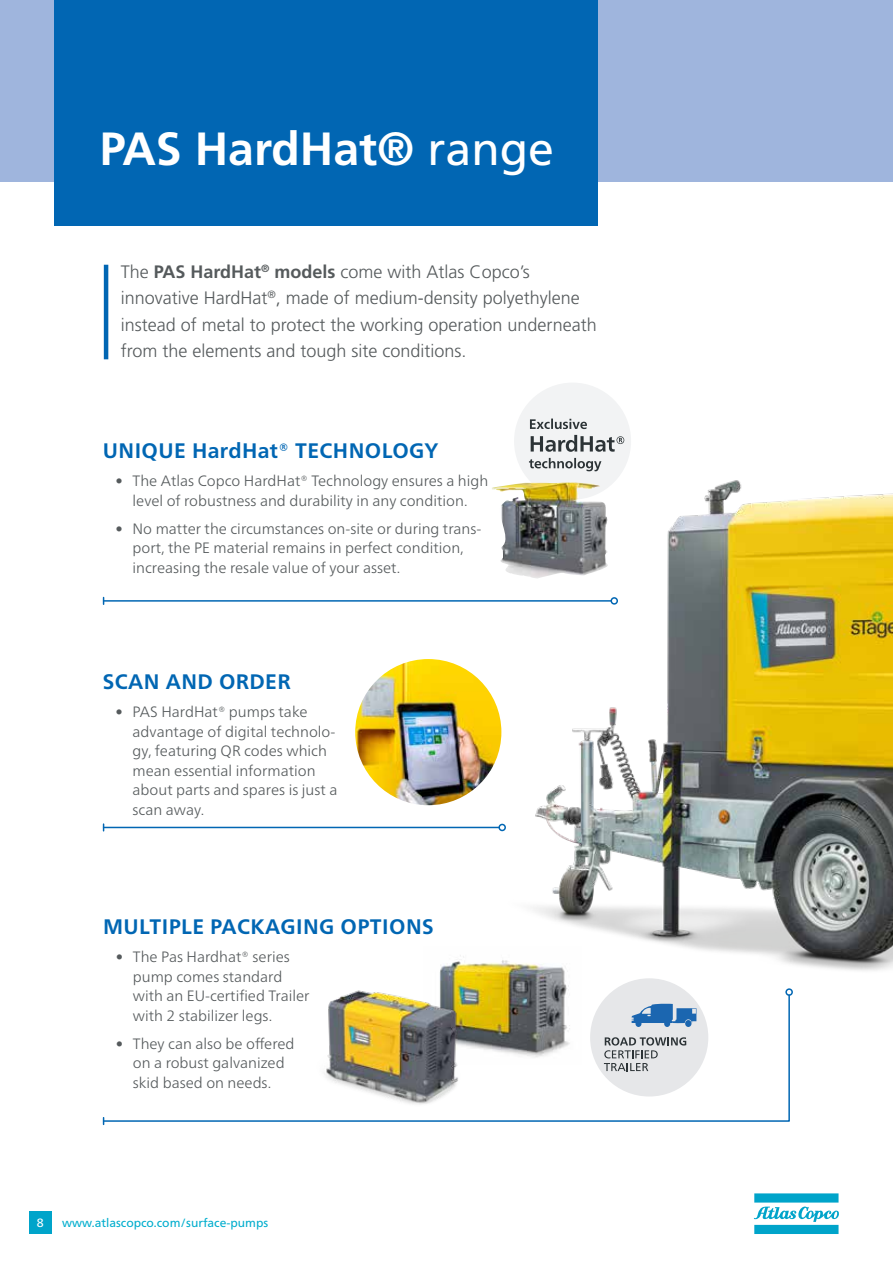
<style>
.page{position:relative;width:893px;height:1263px;background:#fff}
.page>*{position:absolute;margin:0;border:0;box-sizing:border-box;transform-origin:0 0}
.t1{font:700 46.5px "Frutiger LT Std";color:#fff}
.t2{font:700 21px "Neue Frutiger World";letter-spacing:.02em;color:#0166b3}
.t3{font:300 18px/26.2px "Frutiger LT Std";color:#555a5c}
.t4{font:300 15px/19.5px "Neue Frutiger World";color:#555a5c}
.t5{font:12px "Neue Frutiger World";color:#00adcd}
.t6{font:12px "Neue Frutiger World";color:#fff}
.s1{font-weight:400}
.s2{font-weight:700}
</style>
<div class="page">
<svg style="left:754px;top:1193px;width:85px;height:41px"></svg>
<div style="left:29px;top:1211px;width:22px;height:23px;background:#00a4ca"></div>
<hr style="left:104px;top:265px;width:4px;height:94px;background:#0166b3">
<img style="left:427px;top:480px;width:466px;height:516px">
<div style="left:0;top:0;width:893px;height:181px;background:#9fb5dd"></div>
<div style="left:54px;top:0;width:543px;height:225px;background:#0166b3"></div>
<img style="left:427px;top:946px;width:154px;height:47px">
<img style="left:352px;top:958px;width:111px;height:35px">
<div style="left:514px;top:383px;width:117px;height:117px;background:#f2f3f4;border-radius:50%"></div>
<svg style="left:529px;top:419px;width:95px;height:52px"></svg>
<img style="left:355px;top:659px;width:146px;height:146px;border-radius:73px">
<hr style="left:104px;top:600px;width:507px;height:2px;background:#0166b3">
<div style="left:610px;top:597px;width:8px;height:8px;border:2px solid #0166b3;border-radius:50%"></div>
<hr style="left:104px;top:827px;width:395px;height:1px;background:#0166b3">
<div style="left:498px;top:824px;width:8px;height:7px;border:2px solid #0166b3;border-radius:50%"></div>
<svg style="left:102px;top:993px;width:688px;height:129px"></svg>
<div style="left:785px;top:988px;width:8px;height:8px;border:2px solid #0166b3;border-radius:50%"></div>
<img style="left:491px;top:482px;width:122px;height:96px">
<svg style="left:604px;top:1037px;width:82px;height:34px;background:#bdc0c2"></svg>
<svg style="left:632px;top:1003px;width:64px;height:24px;background:#6c99c6"></svg>
<h1 class="t1" style="left:100px;top:122px;width:456px">PAS HardHat® <span class="s1">range</span></h1>
<p class="t3" style="left:121px;top:259px;width:478px">The <span class="s2">PAS HardHat</span><sup>®</sup> <span class="s2">models</span> come with Atlas Copco’s innovative HardHat<sup>®</sup>, made of medium-density polyethylene instead of metal to protect the working operation underneath from the elements and tough site conditions.</p>
<h2 class="t2" style="left:103px;top:432px;width:337px">UNIQUE HardHat® TECHNOLOGY</h2>
<p class="t4" style="left:116px;top:471px;width:374px;text-align:center">• The Atlas Copco HardHat® Technology ensures a high level of robustness and durability in any condition.</p>
<p class="t4" style="left:133px;top:519px;width:350px;text-indent:-17px">• No matter the circumstances on-site or during trans&shy;port, the PE material remains in perfect condition, increasing the resale value of your asset.</p>
<h2 class="t2" style="left:103px;top:663px;width:189px">SCAN AND ORDER</h2>
<p class="t4" style="left:133px;top:702px;width:206px;text-indent:-17px">• PAS HardHat® pumps take advantage of digital technolo&shy;gy, featuring QR codes which mean essential information about parts and spares is just a scan away.</p>
<h2 class="t2" style="left:103px;top:908px;width:332px">MULTIPLE PACKAGING OPTIONS</h2>
<p class="t4" style="left:133px;top:947px;width:178px;text-indent:-17px">• The Pas Hardhat® series pump comes standard with an EU-certified Trailer with 2 stabilizer legs.</p>
<p class="t4" style="left:116px;top:1034px;width:180px;text-align:center">• They can also be offered on a robust galvanized skid based on needs.</p>
<p class="t6" style="left:37px;top:1214px;width:8px">8</p>
<p class="t5" style="left:62px;top:1213px;width:208px">www.atlascopco.com/surface-pumps</p>
</div>
